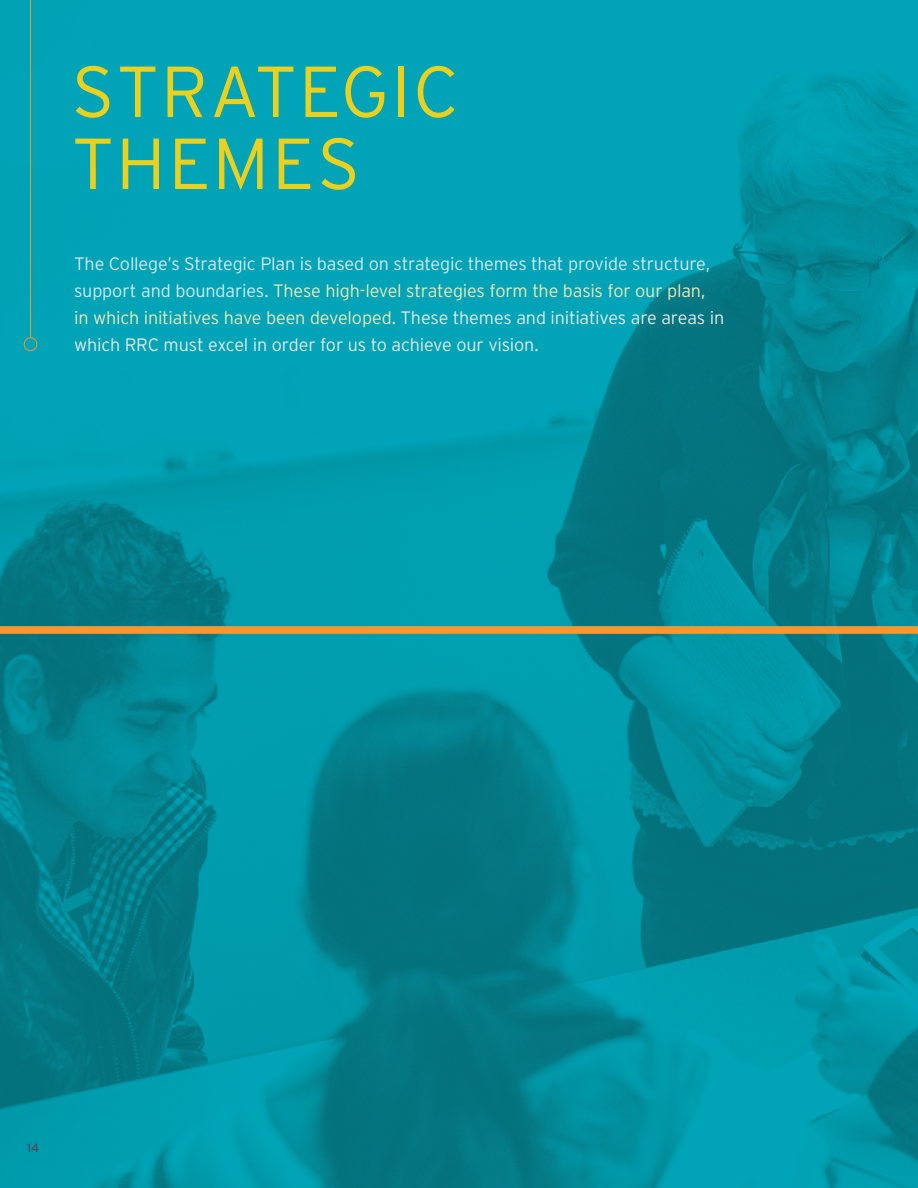
<style>
.page{position:relative;width:918px;height:1188px;background:#fff}
.page>*{position:absolute;margin:0;border:0;box-sizing:border-box;transform-origin:0 0}
.t1{font:300 72px/72px "Interstate";letter-spacing:.03em;color:#ebd11f}
.t2{font:300 18px/27px "Interstate";letter-spacing:-.01em;color:#d3eaf9}
.t3{font:12px "Interstate";color:#4d4d4f}
.s1{color:#eee9b6}
.s2{color:#e6eaec}
</style>
<div class="page">
<img style="left:0;top:0;width:918px;height:1188px">
<hr style="left:30px;top:0;width:1px;height:338px;background:#f8972f">
<div style="left:24px;top:338px;width:13px;height:13px;border:1px solid #f8972f;border-radius:50%"></div>
<div style="left:0;top:626px;width:918px;height:8px;background:#f8972f"></div>
<h1 class="t1" style="left:72px;top:55px;width:388px">STRATEGIC<br>THEMES</h1>
<p class="t2" style="left:74px;top:250px;width:652px">The College’s Strategic Plan is based on strategic themes that provide structure, support and boundaries. <span class="s1">These high-level strategies form the basis for our plan, in which initiatives have been developed.</span> <span class="s2">These themes and initiatives are areas in which RRC must excel in order for us to achieve our vision.</span></p>
<p class="t3" style="left:27px;top:1141px;width:14px">14</p>
</div>
